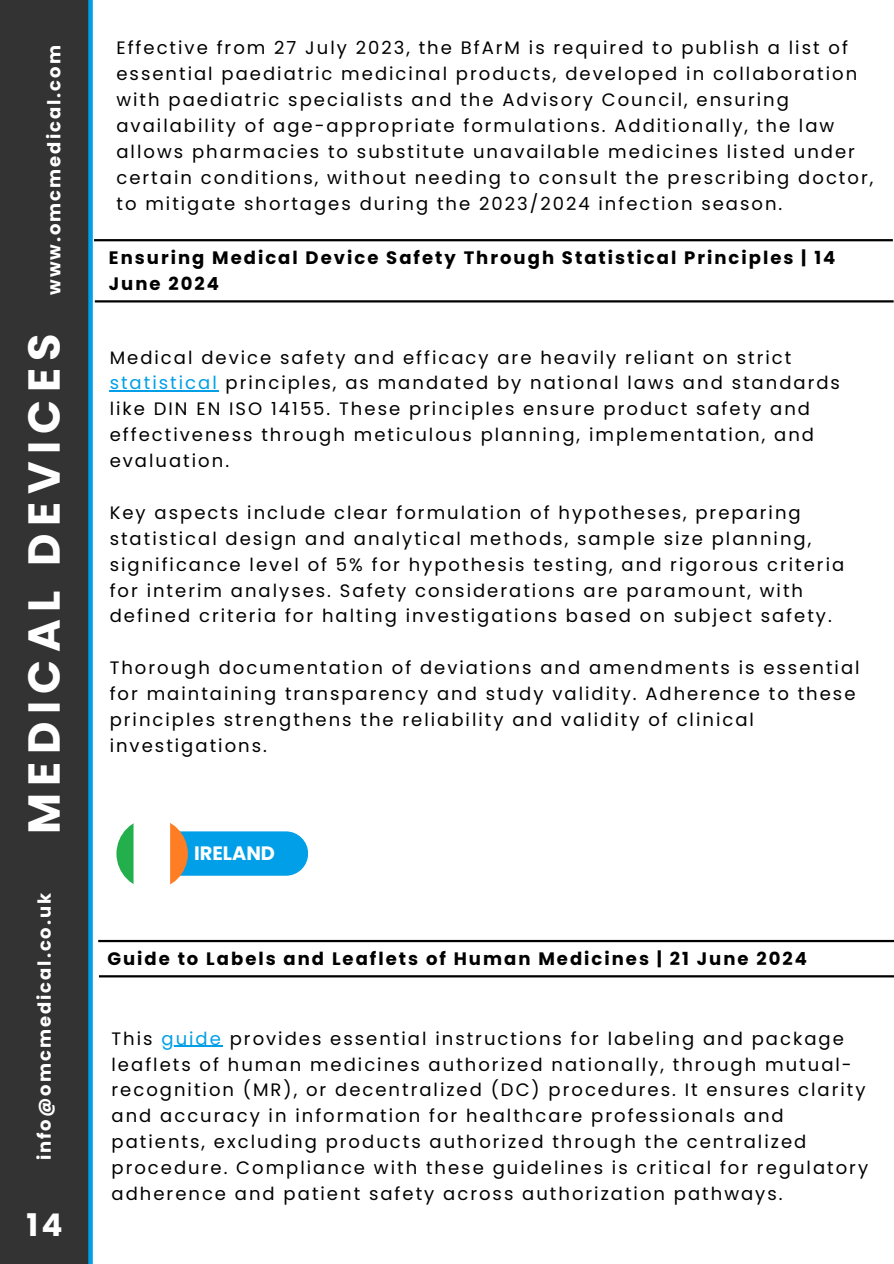
<style>
.page{position:relative;width:894px;height:1264px;background:#fff}
.page>*{position:absolute;margin:0;border:0;box-sizing:border-box;transform-origin:0 0}
.t1{font:700 44.7px "Poppins";letter-spacing:.165em;color:#fff}
.t2{font:700 31.2px "Poppins";color:#fff}
.t3{font:700 23.1px "Poppins";color:#fff}
.t4{font:23.1px "Poppins";color:#fff}
.t5{font:700 19.35px "Poppins";color:#fff}
.t6{font:18px/25.8px "Poppins";letter-spacing:.11em;color:#000}
.t7{font:700 18px/25.8px "Poppins";letter-spacing:.11em;color:#000}
.t8{font:700 18px "Poppins";letter-spacing:.11em;color:#fff}
.s1{color:#009fe7}
</style>
<div class="page">
<div style="left:0;top:0;width:89px;height:1263px;background:#333"></div>
<div style="left:88px;top:0;width:5px;height:1263px;background:#009fe7"></div>
<hr style="left:110px;top:390px;width:109px;height:2px;background:#009fe7">
<hr style="left:94px;top:239px;width:798px;height:2px;background:#000">
<hr style="left:95px;top:300px;width:798px;height:2px;background:#000">
<hr style="left:161px;top:1045px;width:62px;height:1px;background:#009fe7">
<hr style="left:98px;top:939px;width:795px;height:3px;background:#000">
<hr style="left:99px;top:975px;width:794px;height:2px;background:#000">
<div style="left:145px;top:831px;width:163px;height:44px;background:#009fe7;border-radius:22px"></div>
<img style="left:116px;top:818px;width:72px;height:71px;border-radius:50%">
<p class="t8" style="left:42px;top:295px;width:251px;rotate:-90deg">www.omcmedical.com</p>
<p class="t1" style="left:13px;top:834px;width:502px;rotate:-90deg">MEDICAL DEVICES</p>
<p class="t8" style="left:32px;top:1160px;width:269px;rotate:-90deg">info@omcmedical.co.uk</p>
<h3 class="t4" style="left:39px;top:1200px;width:16px">5</h3>
<p class="t2" style="left:26px;top:1203px;width:38px">14</p>
<h1 class="t3" style="left:43px;top:1206px;width:15px">2</h1>
<h1 class="t3" style="left:32px;top:1206px;width:22px">1<sub>5</sub></h1>
<p class="t6" style="left:116px;top:35px;width:758px">Effective from 27 July 2023, the BfArM is required to publish a list of essential paediatric medicinal products, developed in collaboration with paediatric specialists and the Advisory Council, ensuring availability of age-appropriate formulations. Additionally, the law allows pharmacies to substitute unavailable medicines listed under certain conditions, without needing to consult the prescribing doctor, to mitigate shortages during the 2023/2024 infection season.</p>
<p class="t7" style="left:109px;top:245px;width:727px">Ensuring Medical Device Safety Through Statistical Principles | 14<br>June 2024</p>
<p class="t6" style="left:110px;top:344px;width:731px">Medical device safety and efficacy are heavily reliant on strict <span class="s1">statistical</span> principles, as mandated by national laws and standards like DIN EN ISO 14155. These principles ensure product safety and effectiveness through meticulous planning, implementation, and evaluation.</p>
<h3 class="t6" style="left:110px;top:499px;width:736px">Key aspects include clear formulation of hypotheses, preparing statistical design and analytical methods, sample size planning, significance level of 5% for hypothesis testing, and rigorous criteria for interim analyses. Safety considerations are paramount, with defined criteria for halting investigations based on subject safety.</h3>
<p class="t6" style="left:110px;top:655px;width:751px">Thorough documentation of deviations and amendments is essential for maintaining transparency and study validity. Adherence to these principles strengthens the reliability and validity of clinical investigations.</p>
<p class="t5" style="left:194px;top:840px;width:82px">IRELAND</p>
<h3 class="t7" style="left:107px;top:945px;width:701px">Guide to Labels and Leaflets of Human Medicines | 21 June 2024</h3>
<h2 class="t6" style="left:111px;top:1025px;width:757px;text-indent:50px"><span class="s1">guide</span> provides essential instructions for labeling and package leaflets of human medicines authorized nationally, through mutual&shy;recognition (MR), or decentralized (DC) procedures. It ensures clarity and accuracy in information for healthcare professionals and patients, excluding products authorized through the centralized procedure. Compliance with these guidelines is critical for regulatory adherence and patient safety across authorization pathways.</h2>
<p class="t6" style="left:111px;top:1025px;width:43px">This</p>
</div>
